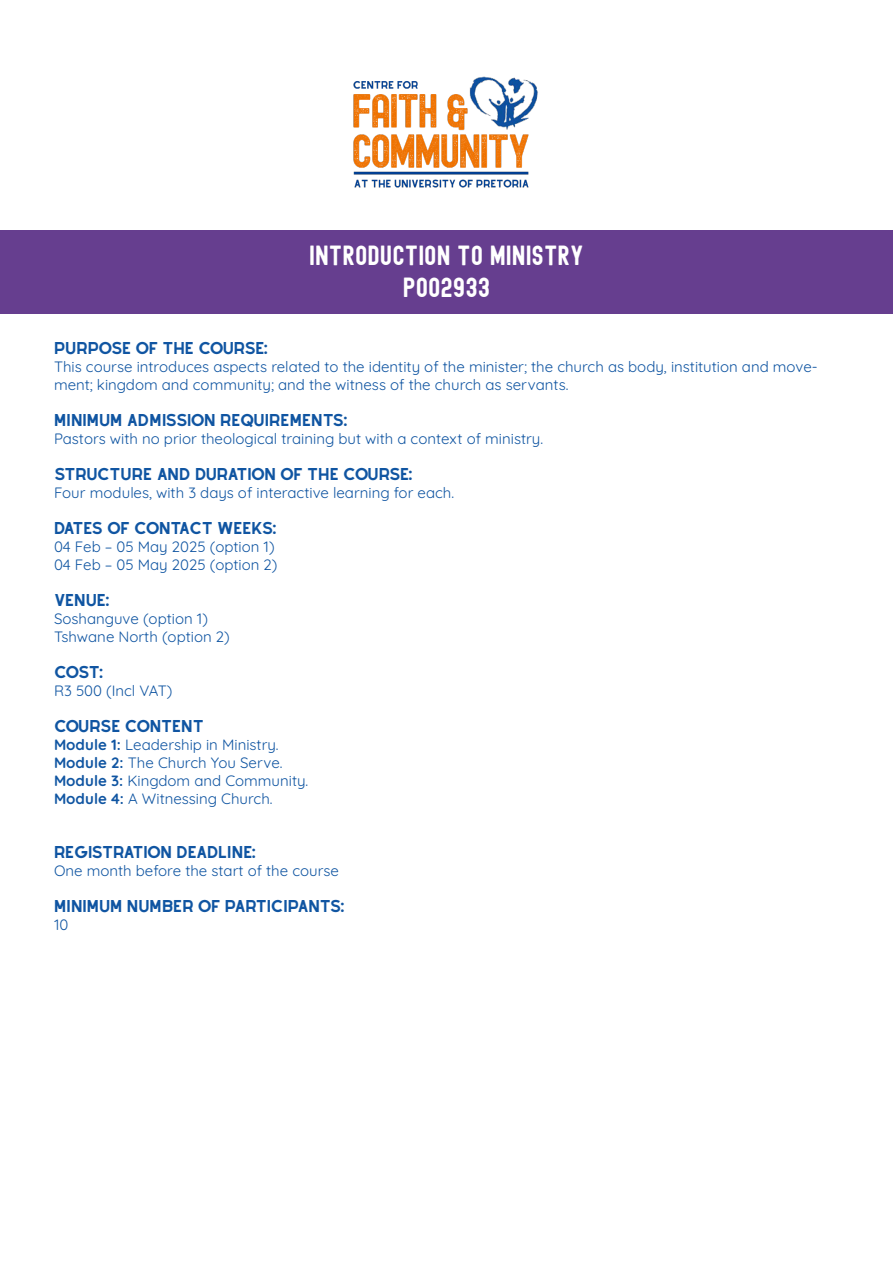
<style>
.page{position:relative;width:893px;height:1263px;background:#fff}
.page>*{position:absolute;margin:0;border:0;box-sizing:border-box;transform-origin:0 0}
.t1{font:27px "Edmund Free";color:#fff}
.t2{font:15px/18px "Quicksand";color:#1055a2}
.t3{font:15px "Alyssum Sans";letter-spacing:-.02em;color:#1055a2}
.t4{font:15px "Alyssum Sans";color:#1055a2}
.s1{font-weight:700}
</style>
<div class="page">
<div style="left:0;top:230px;width:893px;height:84px;background:#663e8f"></div>
<img style="left:353px;top:76px;width:185px;height:112px">
<p class="t1" style="left:309px;top:245px;width:276px">INTRODUCTION TO MINISTRY</p>
<p class="t1" style="left:403px;top:278px;width:89px">P002933</p>
<p class="t3" style="left:54px;top:338px;width:215px">PURPOSE OF THE COURSE:</p>
<p class="t2" style="left:54px;top:356px;width:765px">This course introduces aspects related to the identity of the minister; the church as body, institution and move&shy;ment; kingdom and community; and the witness of the church as servants.</p>
<p class="t4" style="left:54px;top:410px;width:294px">MINIMUM ADMISSION REQUIREMENTS:</p>
<p class="t2" style="left:54px;top:428px;width:491px">Pastors with no prior theological training but with a context of ministry.</p>
<p class="t3" style="left:54px;top:464px;width:359px">STRUCTURE AND DURATION OF THE COURSE:</p>
<p class="t2" style="left:54px;top:482px;width:402px">Four modules, with 3 days of interactive learning for each.</p>
<p class="t3" style="left:54px;top:518px;width:223px">DATES OF CONTACT WEEKS:</p>
<p class="t2" style="left:54px;top:536px;width:222px">04 Feb – 05 May 2025 (option 1)</p>
<p class="t2" style="left:54px;top:554px;width:225px">04 Feb – 05 May 2025 (option 2)</p>
<p class="t3" style="left:54px;top:590px;width:56px">VENUE:</p>
<p class="t2" style="left:54px;top:608px;width:156px">Soshanguve (option 1)</p>
<p class="t2" style="left:54px;top:626px;width:177px">Tshwane North (option 2)</p>
<p class="t3" style="left:54px;top:662px;width:50px">COST:</p>
<p class="t2" style="left:54px;top:680px;width:120px">R3 500 (Incl VAT)</p>
<p class="t3" style="left:54px;top:716px;width:151px">COURSE CONTENT</p>
<p class="t2" style="left:54px;top:734px;width:226px"><span class="s1">Module 1:</span> Leadership in Ministry.</p>
<p class="t2" style="left:54px;top:752px;width:230px"><span class="s1">Module 2:</span> The Church You Serve.</p>
<p class="t2" style="left:54px;top:770px;width:256px"><span class="s1">Module 3:</span> Kingdom and Community.</p>
<p class="t2" style="left:54px;top:788px;width:220px"><span class="s1">Module 4:</span> A Witnessing Church.</p>
<p class="t3" style="left:54px;top:842px;width:203px">REGISTRATION DEADLINE:</p>
<p class="t2" style="left:54px;top:860px;width:287px">One month before the start of the course</p>
<p class="t4" style="left:54px;top:896px;width:291px">MINIMUM NUMBER OF PARTICIPANTS:</p>
<p class="t2" style="left:54px;top:914px;width:16px">10</p>
</div>
